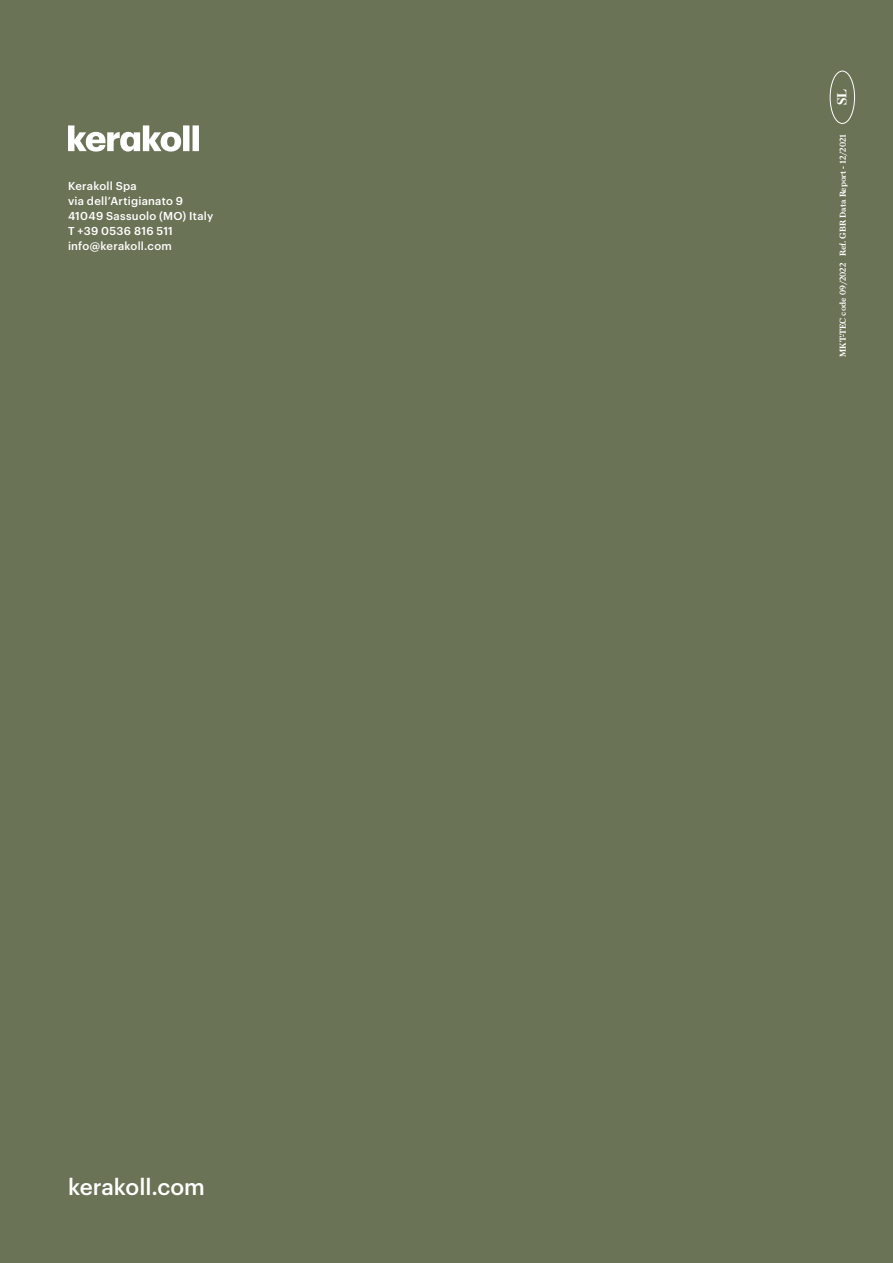
<style>
.page{position:relative;width:893px;height:1263px;background:#fff}
.page>*{position:absolute;margin:0;border:0;box-sizing:border-box;transform-origin:0 0}
.t1{font:500 22.5px "Graphik";color:#fff}
.t2{font:700 13.65px "Times LT Std";color:#fff}
.t3{font:500 11.25px/15px "Graphik";letter-spacing:.02em;color:#fff}
.t4{font:600 8.25px "Larish Neue";letter-spacing:-.02em;color:#fff}
</style>
<div class="page">
<div style="left:1px;top:0;width:892px;height:1263px;background:#6b7356"></div>
<svg style="left:68px;top:125px;width:131px;height:27px"></svg>
<div style="left:830px;top:71px;width:25px;height:53px;border:1px solid #fff;border-radius:50%"></div>
<p class="t3" style="left:68px;top:177px;width:147px">Kerakoll Spa<br>via dell’Artigianato 9<br>41049 Sassuolo (MO) Italy<br>T +39 0536 816 511 info@kerakoll.com</p>
<h1 class="t1" style="left:68px;top:1170px;width:138px">kerakoll.com</h1>
<p class="t2" style="left:834px;top:105px;width:18px;rotate:-90deg">SL</p>
<p class="t4" style="left:836px;top:357px;width:224px;rotate:-90deg">MKT-TEC code 09/2022 Ref. GBR Data Report - 12/2021</p>
</div>
